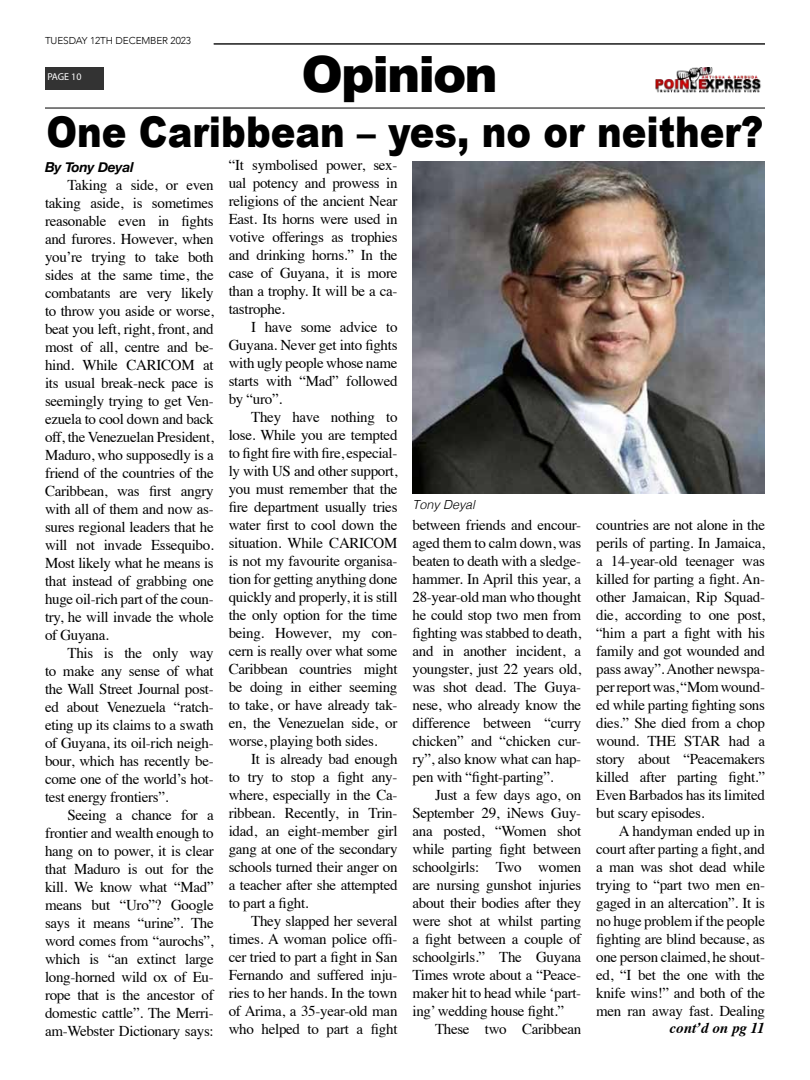
<style>
.page{position:relative;width:810px;height:1080px;background:#fff}
.page>*{position:absolute;margin:0;border:0;box-sizing:border-box;transform-origin:0 0}
.t1{font:900 50px "Arial";letter-spacing:-.04em;color:#000}
.t2{font:900 42.38px "Arial";color:#000;scale:.87 1}
.t3{font:15px/18px "Times";letter-spacing:-.02em;color:#000;text-align:justify}
.t4{font:italic 700 15px "Times";color:#000}
.t5{font:italic 700 13.75px "Helvetica Neue";letter-spacing:-.02em;color:#000}
.t6{font:italic 300 12.5px "Helvetica";color:#000}
.t7{font:300 10px "Avenir";letter-spacing:-.01em;color:#000}
.t8{font:10px "Myriad Pro";letter-spacing:-.005em;color:#fff}
</style>
<div class="page">
<div style="left:45px;top:67px;width:58px;height:22px;background:#333"></div>
<img style="left:656px;top:67px;width:105px;height:25px">
<hr style="left:45px;top:107px;width:720px;height:2px;background:#333">
<hr style="left:214px;top:43px;width:551px;height:2px;background:#333">
<img style="left:412px;top:162px;width:353px;height:332px">
<p class="t7" style="left:45px;top:34px;width:148px">TUESDAY 12TH DECEMBER 2023</p>
<p class="t8" style="left:47px;top:71px;width:36px">PAGE 10</p>
<h1 class="t1" style="left:301px;top:38px;width:198px">Opinion</h1>
<h2 class="t2" style="left:46px;top:101px;width:826px">One Caribbean – yes, no or neither?</h2>
<p class="t5" style="left:45px;top:156px;width:90px">By Tony Deyal</p>
<p class="t3" style="left:45px;top:175px;width:170px;text-indent:22px">Taking a side, or even taking aside, is sometimes reasonable even in fights and furores. However, when you’re trying to take both sides at the same time, the combatants are very likely to throw you aside or worse, beat you left, right, front, and most of all, centre and be&shy;hind. While CARICOM at its usual break-neck pace is seemingly trying to get Ven&shy;ezuela to cool down and back off, the Venezuelan President, Maduro, who supposedly is a friend of the countries of the Caribbean, was first angry with all of them and now as&shy;sures regional leaders that he will not invade Essequibo.<br>Most likely what he means is that instead of grabbing one huge oil-rich part of the coun&shy;try, he will invade the whole of Guyana.</p>
<p class="t3" style="left:45px;top:643px;width:170px;text-indent:22px">This is the only way to make any sense of what the Wall Street Journal post&shy;ed about Venezuela “ratch&shy;eting up its claims to a swath of Guyana, its oil-rich neigh&shy;bour, which has recently be&shy;come one of the world’s hot&shy;test energy frontiers”.</p>
<p class="t3" style="left:45px;top:805px;width:170px;text-indent:22px">Seeing a chance for a frontier and wealth enough to hang on to power, it is clear that Maduro is out for the kill. We know what “Mad” means but “Uro”? Google says it means “urine”. The word comes from “aurochs”, which is “an extinct large long-horned wild ox of Eu&shy;rope that is the ancestor of domestic cattle”. The Merri&shy;am-Webster Dictionary says:</p>
<p class="t3" style="left:229px;top:155px;width:170px">“It symbolised power, sex&shy;ual potency and prowess in religions of the ancient Near East. Its horns were used in votive offerings as trophies and drinking horns.” In the case of Guyana, it is more than a trophy. It will be a ca&shy;tastrophe.</p>
<p class="t3" style="left:229px;top:317px;width:170px;text-indent:22px">I have some advice to Guyana. Never get into fights with ugly people whose name starts with “Mad” followed by “uro”.</p>
<p class="t3" style="left:229px;top:407px;width:170px;text-indent:22px">They have nothing to lose. While you are tempted to fight fire with fire, especial&shy;ly with US and other support, you must remember that the fire department usually tries water first to cool down the situation. While CARICOM is not my favourite organisa&shy;tion for getting anything done quickly and properly, it is still the only option for the time being. However, my con&shy;cern is really over what some Caribbean countries might be doing in either seeming to take, or have already tak&shy;en, the Venezuelan side, or worse, playing both sides.</p>
<p class="t3" style="left:229px;top:749px;width:170px;text-indent:22px">It is already bad enough to try to stop a fight any&shy;where, especially in the Ca&shy;ribbean. Recently, in Trin&shy;idad, an eight-member girl gang at one of the secondary schools turned their anger on a teacher after she attempted to part a fight.</p>
<p class="t3" style="left:229px;top:911px;width:170px;text-indent:22px">They slapped her several times. A woman police offi&shy;cer tried to part a fight in San Fernando and suffered inju&shy;ries to her hands. In the town of Arima, a 35-year-old man who helped to part a fight</p>
<p class="t6" style="left:412px;top:494px;width:64px">Tony Deyal</p>
<p class="t3" style="left:412px;top:515px;width:170px">between friends and encour&shy;aged them to calm down, was beaten to death with a sledge&shy;hammer. In April this year, a 28-year-old man who thought he could stop two men from fighting was stabbed to death, and in another incident, a youngster, just 22 years old, was shot dead. The Guya&shy;nese, who already know the difference between “curry chicken” and “chicken cur&shy;ry”, also know what can hap&shy;pen with “fight-parting”.</p>
<p class="t3" style="left:412px;top:785px;width:170px;text-indent:22px">Just a few days ago, on September 29, iNews Guy&shy;ana posted, “Women shot while parting fight between schoolgirls: Two women are nursing gunshot injuries about their bodies after they were shot at whilst parting a fight between a couple of schoolgirls.” The Guyana Times wrote about a “Peace&shy;maker hit to head while ‘part&shy;ing’ wedding house fight.”</p>
<p class="t3" style="left:435px;top:1019px;width:148px">These two Caribbean</p>
<p class="t3" style="left:596px;top:515px;width:170px">countries are not alone in the perils of parting. In Jamaica, a 14-year-old teenager was killed for parting a fight. An&shy;other Jamaican, Rip Squad&shy;die, according to one post, “him a part a fight with his family and got wounded and pass away”. Another newspa&shy;per report was, “Mom wound&shy;ed while parting fighting sons dies.” She died from a chop wound. THE STAR had a story about “Peacemakers killed after parting fight.” Even Barbados has its limited but scary episodes.</p>
<p class="t3" style="left:596px;top:821px;width:170px;text-indent:22px">A handyman ended up in court after parting a fight, and a man was shot dead while trying to “part two men en&shy;gaged in an altercation”. It is no huge problem if the people fighting are blind because, as one person claimed, he shout&shy;ed, “I bet the one with the knife wins!” and both of the men ran away fast. Dealing</p>
<p class="t4" style="left:670px;top:1013px;width:97px">cont’d on pg 11</p>
</div>
